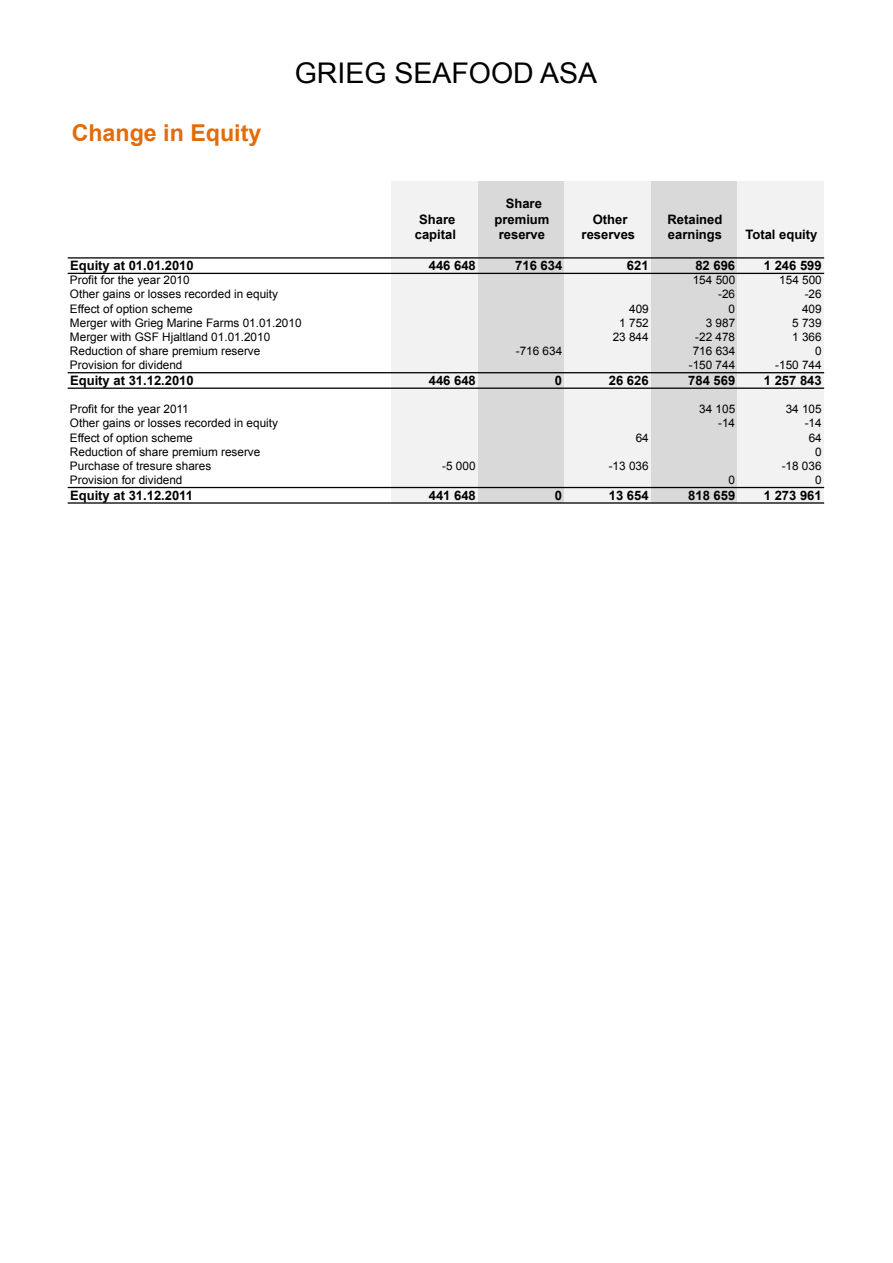
<style>
.page{position:relative;width:893px;height:1263px;background:#fff}
.page>*{position:absolute;margin:0;border:0;box-sizing:border-box;transform-origin:0 0}
.t1{font:28.5px "Arial";color:#000}
.t2{font:700 23.25px "Arial";color:#e26b0a}
.t3{font:700 13.05px/15.5px "Arial";color:#000;text-align:center}
.t4{font:11.7px "Arial";color:#000}
</style>
<div class="page">
<div style="left:391px;top:182px;width:87px;height:321px;background:#f2f2f2"></div>
<div style="left:478px;top:182px;width:86px;height:321px;background:#d9d9d9"></div>
<div style="left:564px;top:182px;width:87px;height:321px;background:#f2f2f2"></div>
<div style="left:651px;top:182px;width:86px;height:321px;background:#d9d9d9"></div>
<div style="left:737px;top:182px;width:87px;height:321px;background:#f2f2f2"></div>
<hr style="left:68px;top:257px;width:756px;height:2px;background:#000">
<hr style="left:68px;top:273px;width:756px;height:1px;background:#000">
<hr style="left:68px;top:372px;width:756px;height:1px;background:#000">
<hr style="left:68px;top:388px;width:756px;height:1px;background:#000">
<hr style="left:68px;top:487px;width:756px;height:1px;background:#000">
<hr style="left:68px;top:502px;width:756px;height:2px;background:#000">
<p class="t2" style="left:72px;top:120px;width:191px">Change in Equity</p>
<p class="t1" style="left:295px;top:57px;width:304px">GRIEG SEAFOOD ASA</p>
<p class="t3" style="left:415px;top:211px;width:43px">Share capital</p>
<p class="t3" style="left:494px;top:196px;width:56px">Share premium reserve</p>
<p class="t3" style="left:581px;top:211px;width:55px">Other reserves</p>
<p class="t3" style="left:667px;top:211px;width:56px;text-align:left">Retained earnings</p>
<p class="t3" style="left:745px;top:227px;width:73px">Total equity</p>
<p class="t3" style="left:70px;top:258px;width:125px">Equity at 01.01.2010</p>
<p class="t3" style="left:429px;top:258px;width:49px">446 648</p>
<p class="t3" style="left:515px;top:258px;width:49px">716 634</p>
<p class="t3" style="left:627px;top:258px;width:23px">621</p>
<p class="t3" style="left:695px;top:258px;width:41px">82 696</p>
<p class="t3" style="left:763px;top:258px;width:59px">1 246 599</p>
<p class="t4" style="left:70px;top:274px;width:121px">Profit for the year 2010</p>
<p class="t4" style="left:692px;top:274px;width:44px">154 500</p>
<p class="t4" style="left:779px;top:274px;width:44px">154 500</p>
<p class="t4" style="left:70px;top:288px;width:209px">Other gains or losses recorded in equity</p>
<p class="t4" style="left:718px;top:288px;width:19px">-26</p>
<p class="t4" style="left:804px;top:288px;width:19px">-26</p>
<p class="t4" style="left:70px;top:302px;width:124px">Effect of option scheme</p>
<p class="t4" style="left:629px;top:302px;width:21px">409</p>
<p class="t4" style="left:728px;top:302px;width:8px">0</p>
<p class="t4" style="left:802px;top:302px;width:21px">409</p>
<p class="t4" style="left:70px;top:316px;width:233px">Merger with Grieg Marine Farms 01.01.2010</p>
<p class="t4" style="left:619px;top:316px;width:31px">1 752</p>
<p class="t4" style="left:705px;top:316px;width:31px">3 987</p>
<p class="t4" style="left:792px;top:316px;width:31px">5 739</p>
<p class="t4" style="left:70px;top:330px;width:202px">Merger with GSF Hjaltland 01.01.2010</p>
<p class="t4" style="left:612px;top:330px;width:37px">23 844</p>
<p class="t4" style="left:695px;top:330px;width:41px">-22 478</p>
<p class="t4" style="left:792px;top:330px;width:31px">1 366</p>
<p class="t4" style="left:70px;top:345px;width:192px">Reduction of share premium reserve</p>
<p class="t4" style="left:516px;top:345px;width:48px">-716 634</p>
<p class="t4" style="left:692px;top:345px;width:44px">716 634</p>
<p class="t4" style="left:815px;top:345px;width:8px">0</p>
<p class="t4" style="left:70px;top:359px;width:114px">Provision for dividend</p>
<p class="t4" style="left:688px;top:359px;width:48px">-150 744</p>
<p class="t4" style="left:775px;top:359px;width:48px">-150 744</p>
<p class="t3" style="left:70px;top:373px;width:125px">Equity at 31.12.2010</p>
<p class="t3" style="left:429px;top:373px;width:49px">446 648</p>
<p class="t3" style="left:555px;top:373px;width:9px">0</p>
<p class="t3" style="left:609px;top:373px;width:41px">26 626</p>
<p class="t3" style="left:688px;top:373px;width:49px">784 569</p>
<p class="t3" style="left:763px;top:373px;width:59px">1 257 843</p>
<p class="t4" style="left:70px;top:403px;width:120px">Profit for the year 2011</p>
<p class="t4" style="left:699px;top:403px;width:37px">34 105</p>
<p class="t4" style="left:785px;top:403px;width:37px">34 105</p>
<p class="t4" style="left:70px;top:417px;width:209px">Other gains or losses recorded in equity</p>
<p class="t4" style="left:718px;top:417px;width:19px">-14</p>
<p class="t4" style="left:804px;top:417px;width:19px">-14</p>
<p class="t4" style="left:70px;top:431px;width:124px">Effect of option scheme</p>
<p class="t4" style="left:635px;top:431px;width:15px">64</p>
<p class="t4" style="left:808px;top:431px;width:15px">64</p>
<p class="t4" style="left:70px;top:445px;width:192px">Reduction of share premium reserve</p>
<p class="t4" style="left:815px;top:445px;width:8px">0</p>
<p class="t4" style="left:70px;top:459px;width:143px">Purchase of tresure shares</p>
<p class="t4" style="left:442px;top:459px;width:35px">-5 000</p>
<p class="t4" style="left:608px;top:459px;width:41px">-13 036</p>
<p class="t4" style="left:781px;top:459px;width:41px">-18 036</p>
<p class="t4" style="left:70px;top:474px;width:114px">Provision for dividend</p>
<p class="t4" style="left:728px;top:474px;width:8px">0</p>
<p class="t4" style="left:815px;top:474px;width:8px">0</p>
<p class="t3" style="left:70px;top:487px;width:124px">Equity at 31.12.2011</p>
<p class="t3" style="left:429px;top:487px;width:49px">441 648</p>
<p class="t3" style="left:555px;top:487px;width:9px">0</p>
<p class="t3" style="left:609px;top:487px;width:41px">13 654</p>
<p class="t3" style="left:688px;top:487px;width:49px">818 659</p>
<p class="t3" style="left:763px;top:487px;width:59px">1 273 961</p>
</div>
